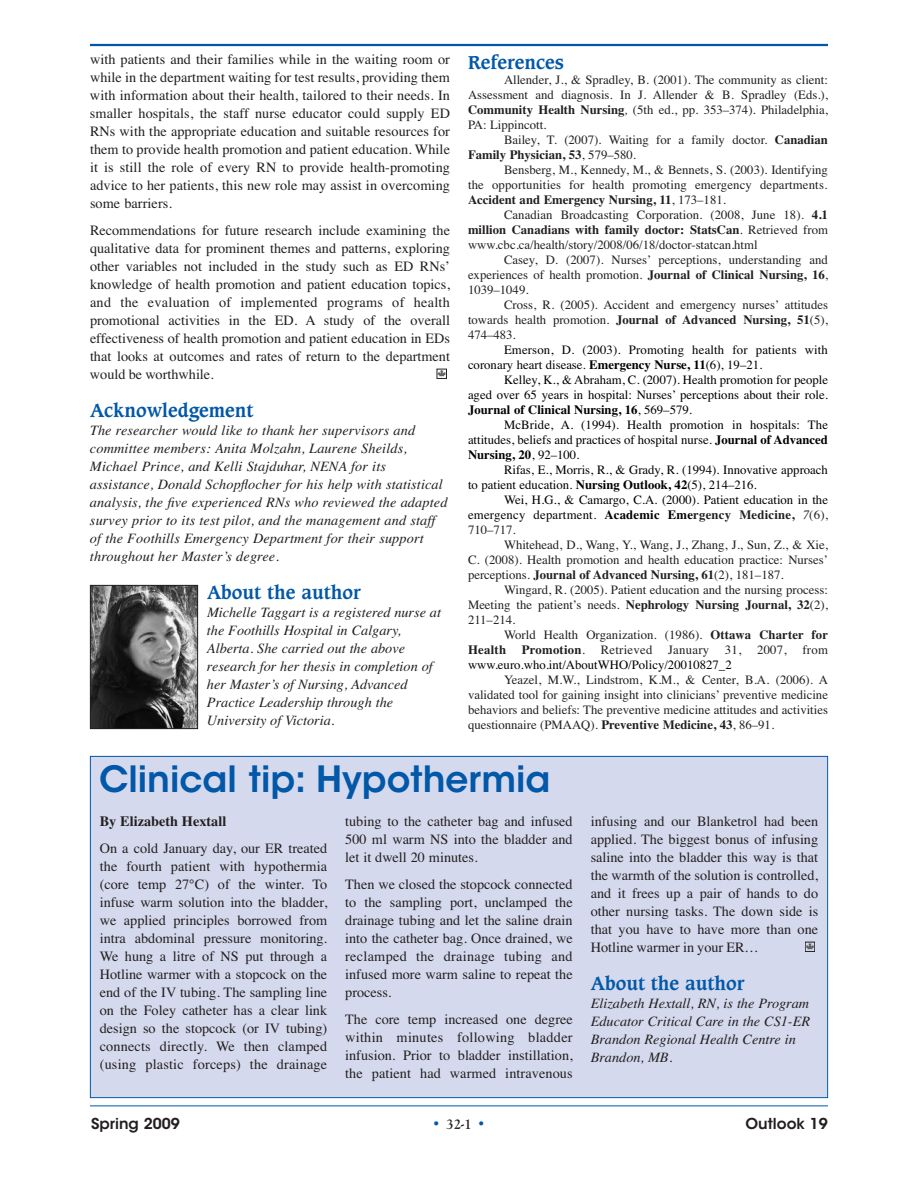
<style>
.page{position:relative;width:918px;height:1188px;background:#fff}
.page>*{position:absolute;margin:0;border:0;box-sizing:border-box;transform-origin:0 0}
.t1{font:600 36px "ITC Avant Garde Std";color:#0157a8}
.t2{font:700 18px "Caxton";color:#0157a8}
.t3{font:600 15px "ITC Avant Garde Std";color:#231f20}
.t4{font:700 15px "Goudy Old Style T";color:#231f20}
.t5{font:14.25px/18px "Times";color:#231f20;text-align:justify}
.t6{font:italic 14.25px/18px "Times";letter-spacing:.01em;color:#231f20}
.t7{font:700 14.25px "Times";color:#231f20}
.t8{font:12.75px/15px "Times";color:#231f20;text-align:justify}
.t9{font:12.75px/15px "Times";color:#000;text-align:justify}
.s1{font-weight:700}
.s2{font-style:italic}
.s3{font-weight:700;color:#231f20}
.s4{font-style:italic;color:#231f20}
.s5{color:#231f20}
.s6{color:#000}
.s7{font-family:"ITC Avant Garde Std";font-weight:600;color:#0157a8}
</style>
<div class="page">
<div style="left:91px;top:757px;width:736px;height:340px;background:#d4d9ed"></div>
<svg style="left:807px;top:944px;width:6px;height:6px"></svg>
<div style="left:805px;top:942px;width:10px;height:10px;border:1px solid #231f20"></div>
<svg style="left:436px;top:368px;width:11px;height:11px"></svg>
<svg style="left:439px;top:371px;width:6px;height:6px"></svg>
<div style="left:437px;top:369px;width:10px;height:10px;border:1px solid #231f20"></div>
<hr style="left:90px;top:44px;width:738px;height:2px;background:#0157a8">
<hr style="left:90px;top:1106px;width:738px;height:1px;background:#0157a8">
<img style="left:92px;top:587px;width:104px;height:140px">
<div style="left:90px;top:585px;width:108px;height:144px;border:1px solid #231f20"></div>
<p class="t5" style="left:90px;top:50px;width:362px">with patients and their families while in the waiting room or while in the department waiting for test results, providing them with information about their health, tailored to their needs. In smaller hospitals, the staff nurse educator could supply ED RNs with the appropriate education and suitable resources for them to provide health promotion and patient education. While it is still the role of every RN to provide health-promoting advice to her patients, this new role may assist in overcoming some barriers.</p>
<p class="t5" style="left:90px;top:221px;width:362px">Recommendations for future research include examining the qualitative data for prominent themes and patterns, exploring other variables not included in the study such as ED RNs’ knowledge of health promotion and patient education topics, and the evaluation of implemented programs of health promotional activities in the ED. A study of the overall effectiveness of health promotion and patient education in EDs that looks at outcomes and rates of return to the department would be worthwhile.</p>
<p class="t2" style="left:90px;top:402px;width:165px">Acknowledgement</p>
<p class="t6" style="left:90px;top:421px;width:359px">The researcher would like to thank her supervisors and committee members: Anita Molzahn, Laurene Sheilds, Michael Prince, and Kelli Stajduhar, NENA for its assistance, Donald Schopflocher for his help with statistical analysis, the five experienced RNs who reviewed the adapted survey prior to its test pilot, and the management and staff of the Foothills Emergency Department for their support throughout her Master’s degree.</p>
<p class="t2" style="left:207px;top:585px;width:155px">About the author</p>
<p class="t6" style="left:207px;top:603px;width:236px">Michelle Taggart is a registered nurse at the Foothills Hospital in Calgary, Alberta. She carried out the above research for her thesis in completion of her Master’s of Nursing, Advanced Practice Leadership through the University of Victoria.</p>
<p class="t2" style="left:468px;top:54px;width:97px">References</p>
<p class="t8" style="left:468px;top:72px;width:362px;text-indent:36px">Allender, J., &amp; Spradley, B. (2001). The community as client:<br>Assessment and diagnosis. In J. Allender &amp; B. Spradley (Eds.), <span class="s1">Community Health Nursing</span><span class="s2">,</span> (5th ed., pp. 353–374). Philadelphia, PA: Lippincott.</p>
<p class="t8" style="left:468px;top:132px;width:362px;text-indent:36px">Bailey, T. (2007). Waiting for a family doctor. <span class="s1">Canadian<br>Family Physician, 53</span>, 579–580.</p>
<p class="t8" style="left:468px;top:162px;width:362px;text-indent:36px">Bensberg, M., Kennedy, M., &amp; Bennets, S. (2003). Identifying the opportunities for health promoting emergency departments.<br><span class="s1">Accident and Emergency Nursing, 11</span>, 173–181.</p>
<p class="t8" style="left:468px;top:207px;width:362px;text-indent:36px">Canadian Broadcasting Corporation. (2008, June 18). <span class="s1">4.1 million Canadians with family doctor: StatsCan</span>. Retrieved from www.cbc.ca/health/story/2008/06/18/doctor-statcan.html</p>
<p class="t8" style="left:468px;top:252px;width:362px;text-indent:36px">Casey, D. (2007). Nurses’ perceptions, understanding and experiences of health promotion. <span class="s1">Journal of Clinical Nursing, 16</span>, 1039–1049.</p>
<p class="t8" style="left:468px;top:297px;width:362px;text-indent:36px">Cross, R. (2005). Accident and emergency nurses’ attitudes towards health promotion. <span class="s1">Journal of Advanced Nursing, 51</span>(5), 474–483.</p>
<p class="t9" style="left:468px;top:342px;width:361px;text-indent:36px">Emerson, D. (2003). Promoting health for patients with coronary heart disease. <span class="s1">Emergency Nurse, 11</span>(6), 19–21.</p>
<p class="t9" style="left:468px;top:372px;width:362px;text-indent:36px">Kelley, K., &amp; Abraham, C. (2007). Health promotion for people aged over 65 years in hospital: Nurses’ perceptions about their role.<br><span class="s1">Journal of Clinical Nursing, 16</span>, 569–579.</p>
<p class="t9" style="left:468px;top:417px;width:362px;text-indent:36px">McBride, A. (1994). Health promotion in hospitals: The attitudes, beliefs and practices of hospital nurse. <span class="s1">Journal of Advanced Nursing, 20</span>, 92–100.</p>
<p class="t9" style="left:468px;top:462px;width:361px;text-indent:36px">Rifas, E., Morris, R., &amp; Grady, R. (1994). Innovative approach to patient education. <span class="s1">Nursing Outlook, 42</span>(5), 214–216.</p>
<p class="t9" style="left:468px;top:492px;width:362px;text-indent:36px">Wei, H.G., &amp; Camargo, C.A. (2000). Patient education in the emergency department. <span class="s1">Academic Eme</span><span class="s3">rgency Medicine,</span> <span class="s4">7</span><span class="s5">(6), 710–717.</span></p>
<p class="t8" style="left:468px;top:537px;width:362px;text-indent:36px">Whitehead, D., Wang, Y., Wang, J., Zhang, J., Sun, Z., &amp; Xie, C. (2008). Health promotion and health education practice: Nurses’ perceptions. <span class="s1">Journal of Advanced Nursing, 61</span>(2), 181–187.</p>
<p class="t8" style="left:468px;top:582px;width:362px;text-indent:36px">Wingard, R. (2005). Patient education and the nursing process:<br>Meeting the patient’s needs. <span class="s1">Nephrology Nursing Journal, 32</span>(2), 211–214.</p>
<p class="t8" style="left:468px;top:627px;width:362px;text-indent:36px">World Health Organization. (1986). <span class="s1">Ottawa Charter for Health Promotion</span>. Retrieved January 31, 2007, from <span class="s6">www.euro.who.int/AboutWHO/Policy/20010827_2</span></p>
<p class="t8" style="left:468px;top:672px;width:362px;text-indent:36px">Yeazel, M.W., Lindstrom, K.M., &amp; Center, B.A. (2006). A validated tool for gaining insight into clinicians’ preventive medicine behaviors and beliefs: The preventive medicine attitudes and activities questionnaire (PMAAQ). <span class="s1">Preventive Medicine, 43</span>, 86–91.</p>
<h1 class="t1" style="left:99px;top:765px;width:453px">Clinical tip: Hypothermia</h1>
<p class="t7" style="left:100px;top:812px;width:128px">By Elizabeth Hextall</p>
<p class="t5" style="left:100px;top:839px;width:229px">On a cold January day, our ER treated the fourth patient with hypothermia (core temp 27°C) of the winter. To infuse warm solution into the bladder, we applied principles borrowed from intra abdominal pressure monitoring.<br>We hung a litre of NS put through a Hotline warmer with a stopcock on the end of the IV tubing. The sampling line on the Foley catheter has a clear link design so the stopcock (or IV tubing) connects directly. We then clamped (using plastic forceps) the drainage</p>
<p class="t5" style="left:345px;top:812px;width:229px">tubing to the catheter bag and infused 500 ml warm NS into the bladder and let it dwell 20 minutes.</p>
<p class="t5" style="left:345px;top:875px;width:229px">Then we closed the stopcock connected to the sampling port, unclamped the drainage tubing and let the saline drain into the catheter bag. Once drained, we reclamped the drainage tubing and infused more warm saline to repeat the process.</p>
<p class="t5" style="left:345px;top:1010px;width:229px">The core temp increased one degree within minutes following bladder infusion. Prior to bladder instillation, the patient had warmed intravenous</p>
<p class="t5" style="left:591px;top:812px;width:229px">infusing and our Blanketrol had been applied. The biggest bonus of infusing saline into the bladder this way is that the warmth of the solution is controlled, and it frees up a pair of hands to do other nursing tasks. The down side is that you have to have more than one Hotline warmer in your ER…</p>
<p class="t2" style="left:591px;top:975px;width:155px">About the author</p>
<p class="t6" style="left:591px;top:994px;width:221px">Elizabeth Hextall, RN, is the Program<br>Educator Critical Care in the CS1-ER<br>Brandon Regional Health Centre in<br>Brandon, MB.</p>
<p class="t3" style="left:91px;top:1118px;width:90px">Spring 2009</p>
<p class="t4" style="left:432px;top:1115px;width:56px"><span class="s7">•</span> 32-1 <span class="s7">•</span></p>
<p class="t3" style="left:746px;top:1118px;width:84px">Outlook 19</p>
</div>
